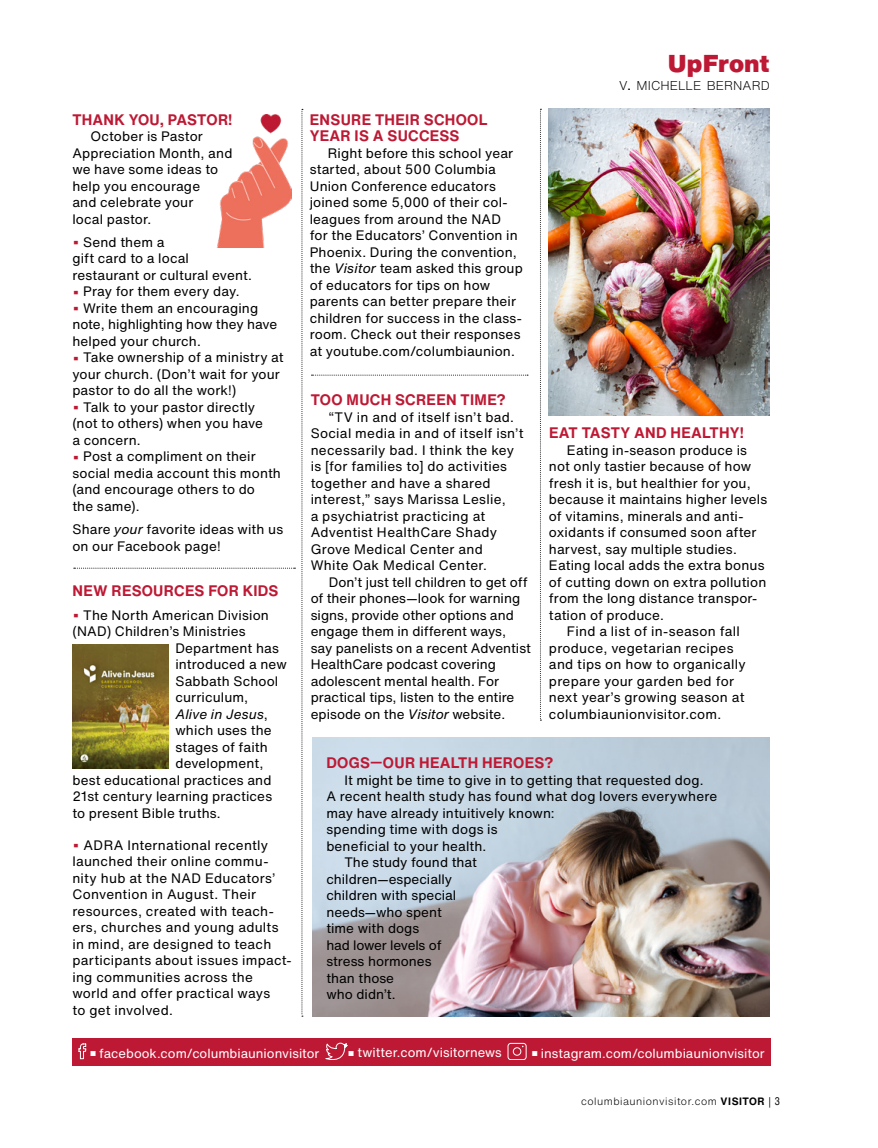
<style>
.page{position:relative;width:878px;height:1148px;background:#fff}
.page>*{position:absolute;margin:0;border:0;box-sizing:border-box;transform-origin:0 0}
.t1{font:900 24px "Helvetica Now Text";color:#bd1934}
.t2{font:700 15px/16.5px "Helvetica Now Text";letter-spacing:.02em;color:#bd1934}
.t3{font:13.5px/16.5px "Helvetica Now Text";letter-spacing:.01em;color:#000}
.t4{font:13.5px "Helvetica Now Text";letter-spacing:-.01em;color:#000}
.t5{font:italic 13.5px "Helvetica Now Text";letter-spacing:.015em;color:#000}
.t6{font:12.9px "Helvetica Now Text";color:#fff}
.t7{font:300 12.6px "Helvetica Now Text";letter-spacing:.005em;color:#000}
.t8{font:300 10.5px "Helvetica Now Text";letter-spacing:.05em;color:#000}
.s1{font-size:19.5px;color:#bd1934}
.s2{font-style:italic}
.s3{font-style:normal}
.s4{font-size:18px}
.s5{font-weight:700}
.s6{font-family:"Helvetica LT Pro";font-weight:400;font-stretch:condensed}
</style>
<div class="page">
<svg style="left:540px;top:109px;width:1px;height:611px"></svg>
<svg style="left:74px;top:568px;width:221px;height:1px"></svg>
<svg style="left:301px;top:109px;width:2px;height:907px"></svg>
<svg style="left:311px;top:375px;width:217px;height:1px"></svg>
<img style="left:72px;top:644px;width:97px;height:125px">
<img style="left:549px;top:109px;width:220px;height:307px">
<img style="left:312px;top:737px;width:458px;height:279px">
<img style="left:217px;top:114px;width:75px;height:133px">
<div style="left:72px;top:1037px;width:698px;height:28px;background:#bd1934"></div>
<svg style="left:325px;top:1042px;width:22px;height:18px"></svg>
<svg style="left:507px;top:1043px;width:19px;height:17px"></svg>
<svg style="left:79px;top:1043px;width:7px;height:16px"></svg>
<p class="t2" style="left:72px;top:111px;width:161px">THANK YOU, PASTOR!</p>
<p class="t3" style="left:72px;top:128px;width:161px;text-indent:18px">October is Pastor<br>Appreciation Month, and we have some ideas to help you encourage<br>and celebrate your<br>local pastor.</p>
<p class="t3" style="left:72px;top:233px;width:181px"><span class="s1">•</span> Send them a<br>gift card to a local restaurant or cultural event.</p>
<p class="t3" style="left:72px;top:283px;width:169px"><span class="s1">•</span> Pray for them every day.</p>
<p class="t3" style="left:72px;top:299px;width:206px"><span class="s1">•</span> Write them an encouraging note, highlighting how they have helped your church.</p>
<p class="t3" style="left:72px;top:349px;width:213px"><span class="s1">•</span> Take ownership of a ministry at your church. (Don’t wait for your pastor to do all the work!)</p>
<p class="t3" style="left:72px;top:398px;width:192px"><span class="s1">•</span> Talk to your pastor directly (not to others) when you have a concern.</p>
<p class="t3" style="left:72px;top:448px;width:210px"><span class="s1">•</span> Post a compliment on their social media account this month (and encourage others to do<br>the same).</p>
<p class="t3" style="left:72px;top:521px;width:212px">Share <span class="s2">your</span> favorite ideas with us on our Facebook page!</p>
<p class="t2" style="left:72px;top:582px;width:207px">NEW RESOURCES FOR KIDS</p>
<p class="t3" style="left:72px;top:606px;width:198px"><span class="s1">•</span> The North American Division</p>
<p class="t3" style="left:72px;top:622px;width:175px">(NAD) Children’s Ministries</p>
<p class="t3" style="left:175px;top:639px;width:105px">Department has</p>
<p class="t3" style="left:175px;top:655px;width:113px">introduced a new</p>
<p class="t3" style="left:175px;top:672px;width:104px">Sabbath School</p>
<p class="t3" style="left:175px;top:688px;width:74px">curriculum,</p>
<p class="t5" style="left:175px;top:703px;width:94px">Alive in Jesus<span class="s3">,</span></p>
<p class="t3" style="left:175px;top:721px;width:98px">which uses the</p>
<p class="t3" style="left:175px;top:738px;width:94px">stages of faith</p>
<p class="t3" style="left:175px;top:754px;width:89px">development,</p>
<p class="t3" style="left:72px;top:771px;width:201px">best educational practices and</p>
<p class="t3" style="left:72px;top:787px;width:201px">21st century learning practices</p>
<p class="t3" style="left:72px;top:804px;width:150px">to present Bible truths.</p>
<p class="t3" style="left:72px;top:836px;width:221px"><span class="s1">•</span> ADRA International recently launched their online commu&shy;nity hub at the NAD Educators’<br>Convention in August. Their resources, created with teach&shy;ers, churches and young adults in mind, are designed to teach participants about issues impact&shy;ing communities across the world and offer practical ways<br>to get involved.</p>
<p class="t2" style="left:310px;top:111px;width:179px">ENSURE THEIR SCHOOL<br>YEAR IS A SUCCESS</p>
<p class="t3" style="left:310px;top:144px;width:215px;text-indent:18px">Right before this school year started, about 500 Columbia<br>Union Conference educators joined some 5,000 of their col&shy;leagues from around the NAD<br>for the Educators’ Convention in<br>Phoenix. During the convention, the <span class="s2">Visitor</span> team asked this group of educators for tips on how parents can better prepare their children for success in the class&shy;room. Check out their responses at youtube.com/columbiaunion.</p>
<p class="t2" style="left:311px;top:391px;width:196px">TOO MUCH SCREEN TIME?</p>
<p class="t3" style="left:311px;top:408px;width:214px;text-indent:18px">“TV in and of itself isn’t bad.<br>Social media in and of itself isn’t necessarily bad. I think the key is [for families to] do activities together and have a shared interest,” says Marissa Leslie,<br>a psychiatrist practicing at<br>Adventist HealthCare Shady<br>Grove Medical Center and<br>White Oak Medical Center.</p>
<p class="t3" style="left:311px;top:573px;width:222px;text-indent:18px">Don’t just tell children to get off of their phones—look for warning signs, provide other options and engage them in different ways, say panelists on a recent Adventist<br>HealthCare podcast covering adolescent mental health. For practical tips, listen to the entire episode on the <span class="s2">Visitor</span> website.</p>
<h1 class="t1" style="left:667px;top:45px;width:104px">UpFront</h1>
<p class="t7" style="left:619px;top:76px;width:152px">V<span class="s4">.</span> MICHELLE BERNARD</p>
<p class="t2" style="left:549px;top:424px;width:196px">EAT TASTY AND HEALTHY!</p>
<p class="t3" style="left:567px;top:441px;width:182px">Eating in-season produce is</p>
<p class="t3" style="left:549px;top:458px;width:204px">not only tastier because of how</p>
<p class="t3" style="left:549px;top:474px;width:203px">fresh it is, but healthier for you,</p>
<p class="t3" style="left:549px;top:491px;width:220px">because it maintains higher levels</p>
<p class="t3" style="left:549px;top:507px;width:196px">of vitamins, minerals and anti-</p>
<p class="t3" style="left:549px;top:524px;width:209px">oxidants if consumed soon after</p>
<p class="t3" style="left:549px;top:540px;width:189px">harvest, say multiple studies.</p>
<p class="t3" style="left:549px;top:557px;width:217px">Eating local adds the extra bonus</p>
<p class="t3" style="left:549px;top:573px;width:219px">of cutting down on extra pollution</p>
<p class="t3" style="left:549px;top:590px;width:210px">from the long distance transpor-</p>
<p class="t3" style="left:549px;top:606px;width:116px">tation of produce.</p>
<p class="t3" style="left:567px;top:623px;width:174px">Find a list of in-season fall</p>
<p class="t3" style="left:549px;top:639px;width:186px">produce, vegetarian recipes</p>
<p class="t3" style="left:549px;top:656px;width:198px">and tips on how to organically</p>
<p class="t3" style="left:549px;top:672px;width:186px">prepare your garden bed for</p>
<p class="t3" style="left:549px;top:689px;width:197px">next year’s growing season at</p>
<p class="t3" style="left:549px;top:705px;width:174px">columbiaunionvisitor.com.</p>
<p class="t2" style="left:326px;top:754px;width:228px">DOGS—OUR HEALTH HEROES?</p>
<p class="t3" style="left:344px;top:771px;width:361px">It might be time to give in to getting that requested dog.</p>
<p class="t3" style="left:326px;top:787px;width:392px">A recent health study has found what dog lovers everywhere</p>
<p class="t3" style="left:326px;top:804px;width:230px">may have already intuitively known:</p>
<p class="t3" style="left:326px;top:820px;width:173px">spending time with dogs is</p>
<p class="t3" style="left:326px;top:837px;width:161px">beneficial to your health.</p>
<p class="t3" style="left:344px;top:853px;width:134px">The study found that</p>
<p class="t3" style="left:326px;top:870px;width:127px">children—especially</p>
<p class="t3" style="left:326px;top:886px;width:131px">children with special</p>
<p class="t3" style="left:326px;top:903px;width:117px">needs—who spent</p>
<p class="t3" style="left:326px;top:919px;width:94px">time with dogs</p>
<p class="t4" style="left:326px;top:934px;width:117px">had lower levels of</p>
<p class="t3" style="left:326px;top:952px;width:107px">stress hormones</p>
<p class="t3" style="left:326px;top:969px;width:69px">than those</p>
<p class="t3" style="left:326px;top:985px;width:71px">who didn’t.</p>
<p class="t6" style="left:90px;top:1043px;width:230px">■ facebook.com/columbiaunionvisitor</p>
<p class="t6" style="left:348px;top:1043px;width:155px">■ twitter.com/visitornews</p>
<p class="t6" style="left:532px;top:1043px;width:234px">■ instagram.com/columbiaunionvisitor</p>
<p class="t8" style="left:581px;top:1093px;width:200px">columbiaunionvisitor.com <span class="s5">VISITOR</span> <span class="s6">| 3</span></p>
</div>
